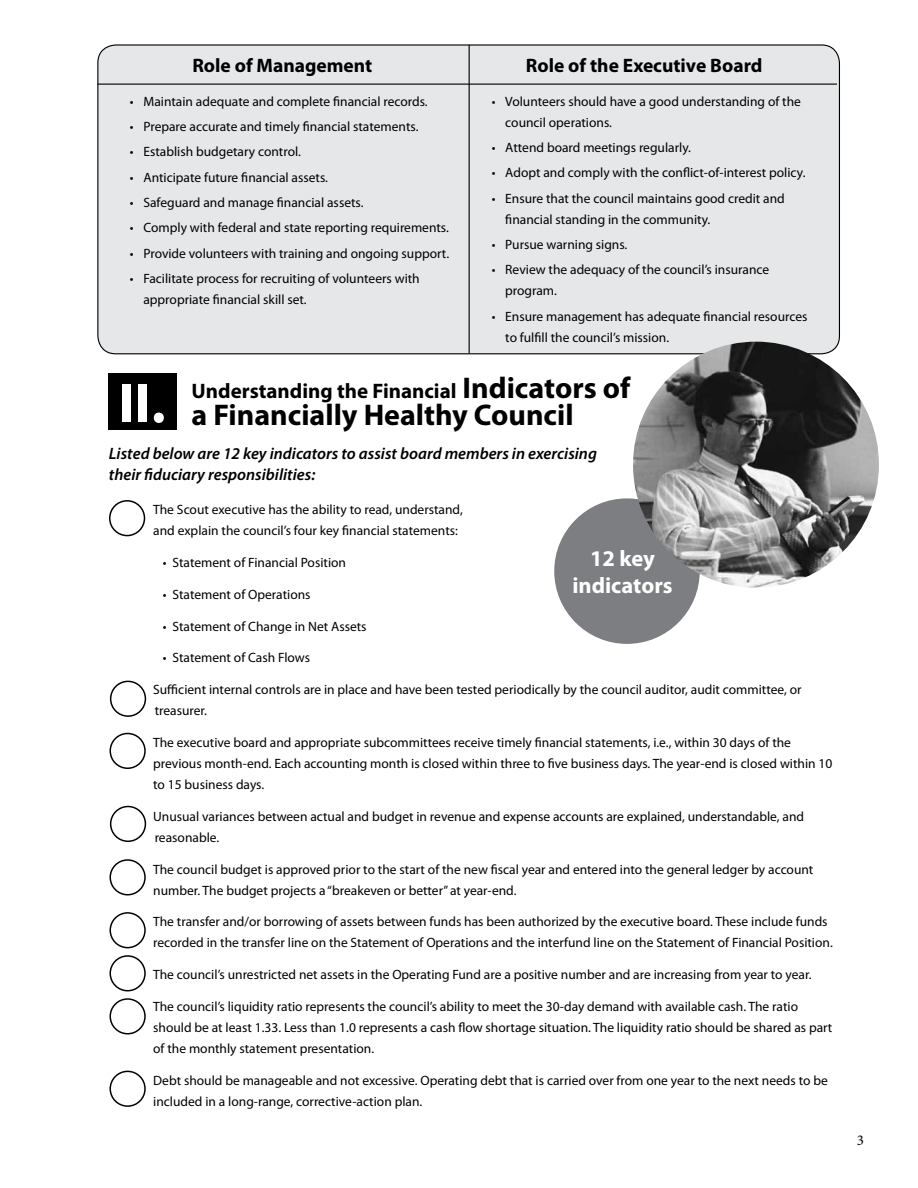
<style>
.page{position:relative;width:918px;height:1188px;background:#fff}
.page>*{position:absolute;margin:0;border:0;box-sizing:border-box;transform-origin:0 0}
.t1{font:700 56.25px "Myriad Pro";color:#fff}
.t2{font:700 30px "Myriad Pro";color:#000}
.t3{font:700 22.5px/27px "Myriad Pro";color:#fff;text-align:center}
.t4{font:700 21px "Myriad Pro";color:#000}
.t5{font:700 19.5px "Myriad Pro";color:#000}
.t6{font:italic 600 16.5px/21px "Myriad Pro";color:#000}
.t7{font:15px "Minion Pro";color:#000}
.t8{font:13.5px/21px "Myriad Pro";color:#000}
.s1{font-size:30px}
</style>
<div class="page">
<div style="left:98px;top:45px;width:741px;height:309px;background:#e6e7e8;border-radius:18px"></div>
<hr style="left:97px;top:84px;width:740px;height:1px;background:#000">
<hr style="left:469px;top:45px;width:1px;height:308px;background:#000">
<div style="left:108px;top:373px;width:69px;height:57px;background:#000"></div>
<div style="left:554px;top:498px;width:146px;height:146px;background:#7c7e81;border-radius:50%"></div>
<img style="left:633px;top:342px;width:246px;height:246px;border-radius:123px">
<div style="left:109px;top:500px;width:36px;height:36px;border:2px solid #000;border-radius:50%"></div>
<div style="left:110px;top:681px;width:36px;height:36px;border:2px solid #000;border-radius:50%"></div>
<div style="left:110px;top:733px;width:36px;height:36px;border:2px solid #000;border-radius:50%"></div>
<div style="left:110px;top:806px;width:36px;height:36px;border:2px solid #000;border-radius:50%"></div>
<div style="left:110px;top:859px;width:36px;height:37px;border:2px solid #000;border-radius:50%"></div>
<div style="left:110px;top:912px;width:36px;height:36px;border:2px solid #000;border-radius:50%"></div>
<div style="left:110px;top:955px;width:36px;height:36px;border:2px solid #000;border-radius:50%"></div>
<div style="left:110px;top:998px;width:36px;height:37px;border:2px solid #000;border-radius:50%"></div>
<div style="left:110px;top:1071px;width:36px;height:36px;border:2px solid #000;border-radius:50%"></div>
<h3 class="t5" style="left:192px;top:52px;width:182px">Role of Management</h3>
<p class="t8" style="left:130px;top:90px;width:299px">• Maintain adequate and complete financial records.</p>
<p class="t8" style="left:130px;top:116px;width:290px">• Prepare accurate and timely financial statements.</p>
<p class="t8" style="left:130px;top:141px;width:173px">• Establish budgetary control.</p>
<p class="t8" style="left:130px;top:166px;width:200px">• Anticipate future financial assets.</p>
<p class="t8" style="left:130px;top:192px;width:235px">• Safeguard and manage financial assets.</p>
<p class="t8" style="left:130px;top:217px;width:321px">• Comply with federal and state reporting requirements.</p>
<p class="t8" style="left:130px;top:242px;width:321px">• Provide volunteers with training and ongoing support.</p>
<p class="t8" style="left:143px;top:268px;width:278px;text-indent:-14px">• Facilitate process for recruiting of volunteers with appropriate financial skill set.</p>
<h3 class="t5" style="left:526px;top:52px;width:238px">Role of the Executive Board</h3>
<p class="t8" style="left:505px;top:90px;width:297px;text-indent:-14px">• Volunteers should have a good understanding of the council operations.</p>
<p class="t8" style="left:492px;top:137px;width:201px">• Attend board meetings regularly.</p>
<p class="t8" style="left:492px;top:162px;width:315px">• Adopt and comply with the conflict-of-interest policy.</p>
<p class="t8" style="left:505px;top:187px;width:281px;text-indent:-14px">• Ensure that the council maintains good credit and financial standing in the community.</p>
<p class="t8" style="left:492px;top:234px;width:137px">• Pursue warning signs.</p>
<p class="t8" style="left:505px;top:259px;width:265px;text-indent:-14px">• Review the adequacy of the council’s insurance program.</p>
<p class="t8" style="left:505px;top:305px;width:304px;text-indent:-14px">• Ensure management has adequate financial resources to fulfill the council’s mission.</p>
<h3 class="t4" style="left:192px;top:377px;width:440px">Understanding the Financial <span class="s1">Indicators of</span></h3>
<h2 class="t2" style="left:192px;top:396px;width:384px">a Financially Healthy Council</h2>
<p class="t6" style="left:109px;top:443px;width:490px">Listed below are 12 key indicators to assist board members in exercising their fiduciary responsibilities:</p>
<p class="t8" style="left:153px;top:499px;width:311px">The Scout executive has the ability to read, understand, and explain the council’s four key financial statements:</p>
<p class="t8" style="left:163px;top:552px;width:185px">• Statement of Financial Position</p>
<p class="t8" style="left:163px;top:584px;width:149px">• Statement of Operations</p>
<p class="t8" style="left:163px;top:615px;width:205px">• Statement of Change in Net Assets</p>
<p class="t8" style="left:163px;top:647px;width:149px">• Statement of Cash Flows</p>
<p class="t8" style="left:153px;top:679px;width:650px">Sufficient internal controls are in place and have been tested periodically by the council auditor, audit committee, or treasurer.</p>
<p class="t8" style="left:153px;top:732px;width:681px">The executive board and appropriate subcommittees receive timely financial statements, i.e., within 30 days of the previous month-end. Each accounting month is closed within three to five business days. The year-end is closed within 10 to 15 business days.</p>
<p class="t8" style="left:153px;top:806px;width:652px">Unusual variances between actual and budget in revenue and expense accounts are explained, understandable, and reasonable.</p>
<p class="t8" style="left:153px;top:858px;width:662px">The council budget is approved prior to the start of the new fiscal year and entered into the general ledger by account number. The budget projects a “breakeven or better” at year-end.</p>
<p class="t8" style="left:153px;top:911px;width:681px">The transfer and/or borrowing of assets between funds has been authorized by the executive board. These include funds recorded in the transfer line on the Statement of Operations and the interfund line on the Statement of Financial Position.</p>
<p class="t8" style="left:153px;top:964px;width:660px">The council’s unrestricted net assets in the Operating Fund are a positive number and are increasing from year to year.</p>
<p class="t8" style="left:153px;top:996px;width:681px">The council’s liquidity ratio represents the council’s ability to meet the 30-day demand with available cash. The ratio should be at least 1.33. Less than 1.0 represents a cash flow shortage situation. The liquidity ratio should be shared as part of the monthly statement presentation.</p>
<p class="t8" style="left:153px;top:1070px;width:676px">Debt should be manageable and not excessive. Operating debt that is carried over from one year to the next needs to be included in a long-range, corrective-action plan.</p>
<h1 class="t1" style="left:119px;top:367px;width:48px">II.</h1>
<h3 class="t3" style="left:572px;top:544px;width:102px">12 key indicators</h3>
<p class="t7" style="left:857px;top:1130px;width:9px">3</p>
</div>
